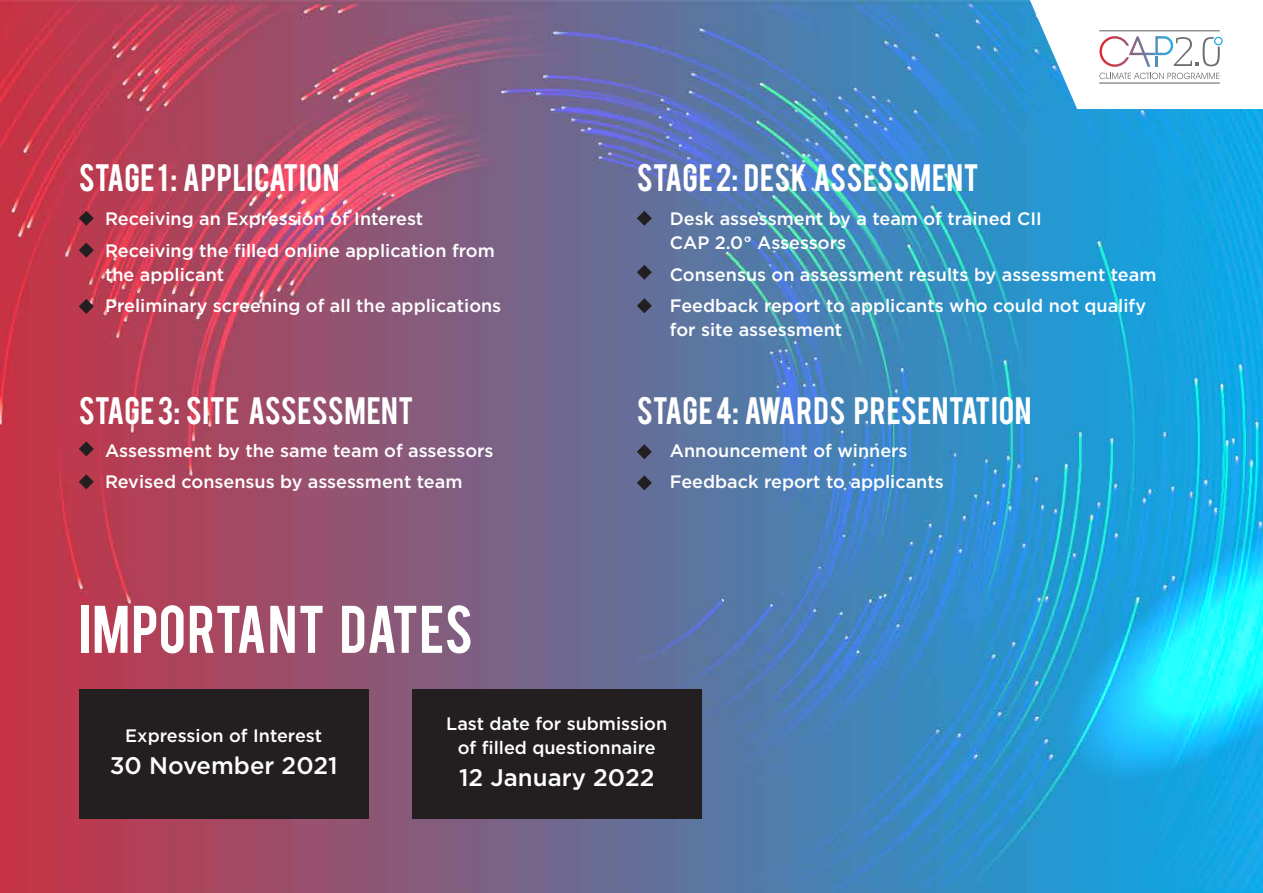
<style>
.page{position:relative;width:1263px;height:893px;background:#fff}
.page>*{position:absolute;margin:0;border:0;box-sizing:border-box;transform-origin:0 0}
.t1{font:52.8px "Bebas";letter-spacing:.01em;color:#fff}
.t2{font:30px "Bebas";letter-spacing:.015em;color:#fff}
.t3{font:500 24px "Gotham";color:#fff}
.t4{font:500 18px/31.5px "Gotham";color:#fff}
</style>
<div class="page">
<img style="left:0;top:0;width:1263px;height:893px">
<svg style="left:1018px;top:479px;width:245px;height:339px;background:#1db5e6"></svg>
<div style="left:79px;top:689px;width:290px;height:130px;background:#231f20"></div>
<div style="left:412px;top:689px;width:290px;height:130px;background:#231f20"></div>
<svg style="left:79px;top:211px;width:15px;height:15px"></svg>
<svg style="left:637px;top:211px;width:15px;height:15px"></svg>
<svg style="left:637px;top:265px;width:15px;height:15px"></svg>
<svg style="left:637px;top:298px;width:15px;height:15px"></svg>
<svg style="left:637px;top:444px;width:15px;height:15px"></svg>
<svg style="left:637px;top:475px;width:15px;height:15px"></svg>
<svg style="left:79px;top:243px;width:15px;height:15px"></svg>
<svg style="left:79px;top:299px;width:15px;height:15px"></svg>
<svg style="left:79px;top:441px;width:15px;height:15px"></svg>
<svg style="left:79px;top:474px;width:15px;height:15px"></svg>
<svg style="left:1030px;top:0;width:233px;height:109px"></svg>
<h2 class="t2" style="left:79px;top:156px;width:262px">STAGE 1 : APPLICATION</h2>
<h2 class="t2" style="left:637px;top:156px;width:344px">STAGE 2: DESK ASSESSMENT</h2>
<p class="t4" style="left:105px;top:203px;width:391px">Receiving an Expression of Interest<br>Receiving the filled online application from</p>
<p class="t4" style="left:105px;top:258px;width:398px">the applicant<br>Preliminary screening of all the applications</p>
<h2 class="t2" style="left:79px;top:388px;width:336px">STAGE 3: SITE ASSESSMENT</h2>
<p class="t4" style="left:105px;top:434px;width:390px">Assessment by the same team of assessors<br>Revised consensus by assessment team</p>
<h1 class="t1" style="left:79px;top:591px;width:396px">IMPORTANT DATES</h1>
<p class="t4" style="left:670px;top:207px;width:373px;line-height:24px">Desk assessment by a team of trained CII<br>CAP 2.0° Assessors</p>
<p class="t4" style="left:670px;top:258px;width:488px">Consensus on assessment results by assessment team<br>Feedback report to applicants who could not qualify</p>
<p class="t4" style="left:670px;top:314px;width:174px">for site assessment</p>
<h2 class="t2" style="left:637px;top:388px;width:396px">STAGE 4: AWARDS PRESENTATION</h2>
<p class="t4" style="left:670px;top:434px;width:275px">Announcement of winners<br>Feedback report to applicants</p>
<p class="t4" style="left:125px;top:720px;width:198px">Expression of Interest</p>
<h3 class="t3" style="left:110px;top:752px;width:230px">30 November 2021</h3>
<p class="t4" style="left:446px;top:712px;width:222px;line-height:24px;text-align:center">Last date for submission of filled questionnaire</p>
<h3 class="t3" style="left:459px;top:764px;width:197px">12 January 2022</h3>
</div>
